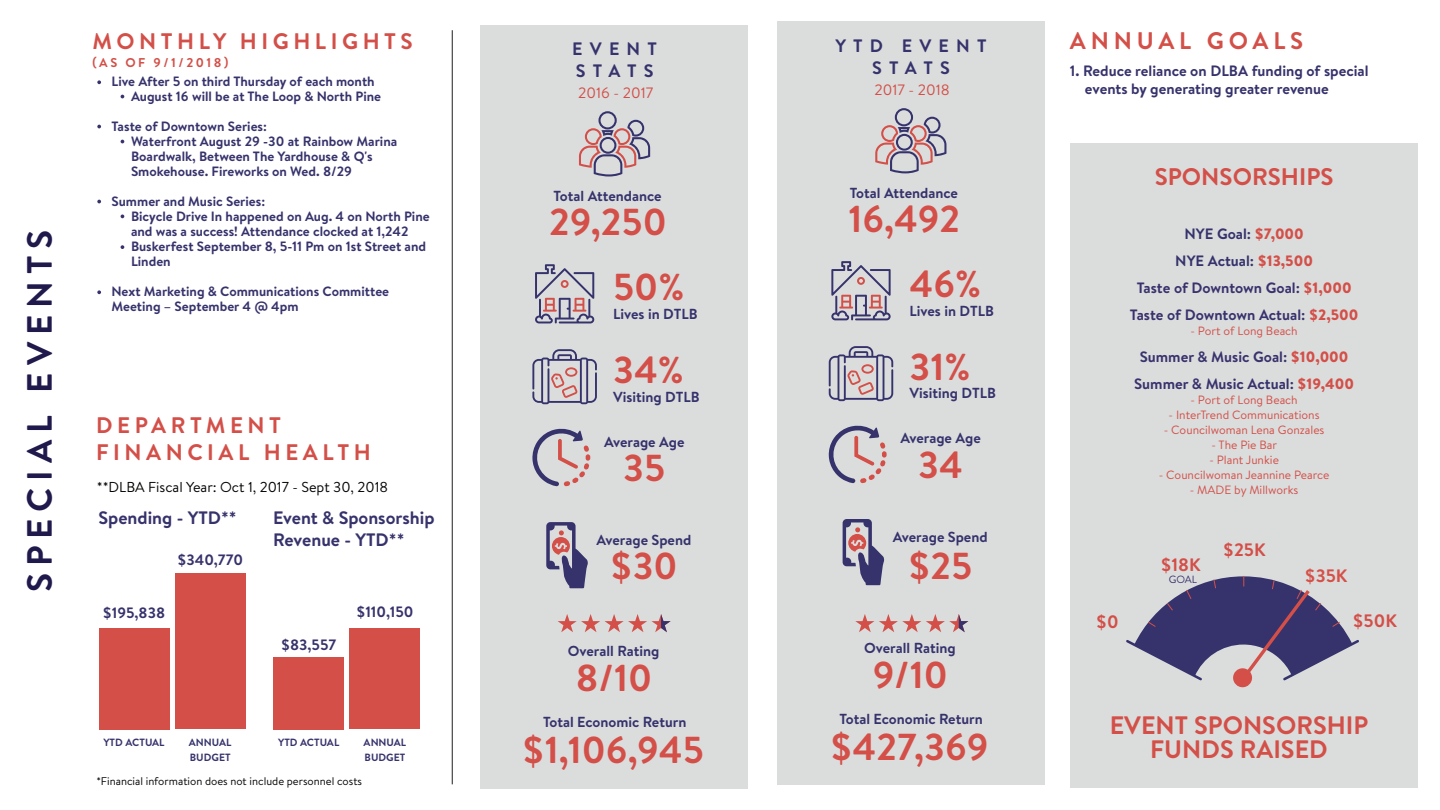
<style>
.page{position:relative;width:1440px;height:810px;background:#fff}
.page>*{position:absolute;margin:0;border:0;box-sizing:border-box;transform-origin:0 0}
.t1{font:700 37.5px "Brandon Text";color:#d34f48}
.t2{font:700 35.03px "Brandon Text";letter-spacing:.2em;color:#201a4c}
.t3{font:700 25.2px/24.3px "Brandon Text";color:#d34f47;text-align:center}
.t4{font:700 24px "Brandon Text";color:#d34f48}
.t5{font:700 24px "Brandon Text";letter-spacing:.2em;color:#d34f48}
.t6{font:700 22.5px/27px "Brandon Text";letter-spacing:.2em;color:#d34f48}
.t7{font:700 18px/21.6px "Brandon Text";color:#36326c}
.t8{font:700 18px/21.6px "Brandon Text";letter-spacing:.4em;color:#36326c}
.t9{font:700 18px "Brandon Text";color:#d34f48}
.t10{font:700 18px "Brandon Text";color:#d55048}
.t11{font:700 15px/27px "Brandon Text";color:#38326d;text-align:center}
.t12{font:700 15px/18px "Brandon Text";color:#36326c}
.t13{font:15px "Brandon Text";color:#d34f48}
.t14{font:700 14.55px "Brandon Text";color:#36326c}
.t15{font:14.4px "Brandon Text";color:#040503}
.t16{font:700 13.5px/15px "Brandon Text";color:#36326c}
.t17{font:700 12.75px "Brandon Text";letter-spacing:.2em;color:#d34f48}
.t18{font:12px "Brandon Text";color:#d34f48}
.t19{font:11.18px "Brandon Text";color:#040503}
.t20{font:700 10.5px/15px "Brandon Text";color:#36326c}
.t21{font:10.5px "Brandon Text";color:#38326d}
.s1{color:#36326c}
.s2{font-weight:900;color:#d34f48}
</style>
<div class="page">
<div style="left:480px;top:25px;width:268px;height:763px;background:#dbdddd"></div>
<div style="left:777px;top:22px;width:267px;height:763px;background:#dbdddd"></div>
<hr style="left:452px;top:30px;width:1px;height:754px;background:#1f1c1d">
<div style="left:1070px;top:143px;width:348px;height:645px;background:#dbdddd"></div>
<svg style="left:579px;top:111px;width:71px;height:66px"></svg>
<svg style="left:558px;top:614px;width:113px;height:18px"></svg>
<svg style="left:546px;top:522px;width:42px;height:66px"></svg>
<svg style="left:532px;top:428px;width:58px;height:58px"></svg>
<svg style="left:535px;top:264px;width:59px;height:59px"></svg>
<svg style="left:532px;top:349px;width:65px;height:55px"></svg>
<svg style="left:875px;top:108px;width:71px;height:65px"></svg>
<svg style="left:843px;top:519px;width:41px;height:66px"></svg>
<svg style="left:829px;top:425px;width:58px;height:58px"></svg>
<svg style="left:831px;top:261px;width:60px;height:59px"></svg>
<svg style="left:829px;top:346px;width:64px;height:55px"></svg>
<svg style="left:855px;top:614px;width:113px;height:18px"></svg>
<div style="left:1233px;top:668px;width:19px;height:19px;background:#d34f47;border-radius:50%"></div>
<svg style="left:1126px;top:576px;width:233px;height:104px"></svg>
<div style="left:99px;top:628px;width:70px;height:101px;background:#d34f48"></div>
<div style="left:175px;top:573px;width:71px;height:156px;background:#d34f48"></div>
<div style="left:273px;top:657px;width:71px;height:72px;background:#d34f48"></div>
<div style="left:350px;top:628px;width:70px;height:101px;background:#d34f48"></div>
<svg style="left:97px;top:80px;width:4px;height:4px"></svg>
<svg style="left:97px;top:125px;width:4px;height:3px"></svg>
<svg style="left:97px;top:290px;width:4px;height:4px"></svg>
<svg style="left:97px;top:200px;width:4px;height:3px"></svg>
<svg style="left:121px;top:245px;width:3px;height:4px"></svg>
<h2 class="t2" style="left:15px;top:592px;width:364px;rotate:-90deg">SPECIAL EVENTS</h2>
<h3 class="t6" style="left:93px;top:27px;width:322px">MONTHLY HIGHLIGHTS</h3>
<p class="t17" style="left:93px;top:53px;width:137px">(AS OF 9/1/2018)</p>
<p class="t16" style="left:131px;top:74px;width:252px;text-indent:-19px">Live After 5 on third Thursday of each month<br>August 16 will be at The Loop &amp; North Pine</p>
<p class="t16" style="left:131px;top:119px;width:268px;text-indent:-19px">Taste of Downtown Series:<br>Waterfront August 29 -30 at Rainbow Marina Boardwalk, Between The Yardhouse &amp; Q's Smokehouse. Fireworks on Wed. 8/29</p>
<p class="t16" style="left:131px;top:194px;width:300px;text-indent:-19px">Summer and Music Series:<br>Bicycle Drive In happened on Aug. 4 on North Pine and was a success! Attendance clocked at 1,242<br>Buskerfest September 8, 5-11 Pm on 1st Street and Linden</p>
<p class="t16" style="left:112px;top:284px;width:279px">Next Marketing &amp; Communications Committee<br>Meeting – September 4 @ 4pm</p>
<h3 class="t6" style="left:96px;top:411px;width:276px">DEPARTMENT<br>FINANCIAL HEALTH</h3>
<p class="t15" style="left:97px;top:477px;width:293px">**DLBA Fiscal Year: Oct 1, 2017 - Sept 30, 2018</p>
<h3 class="t7" style="left:99px;top:507px;width:140px">Spending - YTD**</h3>
<p class="t12" style="left:177px;top:550px;width:67px">$340,770</p>
<p class="t12" style="left:103px;top:604px;width:64px">$195,838</p>
<h3 class="t7" style="left:273px;top:507px;width:163px">Event &amp; Sponsorship<br>Revenue - YTD**</h3>
<p class="t12" style="left:281px;top:635px;width:57px">$83,557</p>
<p class="t12" style="left:356px;top:603px;width:59px">$110,150</p>
<p class="t20" style="left:103px;top:735px;width:63px">YTD ACTUAL</p>
<p class="t20" style="left:189px;top:735px;width:44px">ANNUAL<br>BUDGET</p>
<p class="t20" style="left:278px;top:735px;width:63px">YTD ACTUAL</p>
<p class="t20" style="left:364px;top:735px;width:44px">ANNUAL<br>BUDGET</p>
<p class="t19" style="left:96px;top:774px;width:267px">*Financial information does not include personnel costs</p>
<h3 class="t8" style="left:572px;top:38px;width:86px">EVENT<br>STATS</h3>
<p class="t13" style="left:578px;top:83px;width:77px">2016 - 2017</p>
<p class="t14" style="left:553px;top:186px;width:110px">Total Attendance</p>
<h1 class="t1" style="left:549px;top:196px;width:119px">29,250</h1>
<h1 class="t1" style="left:613px;top:261px;width:73px">50%</h1>
<p class="t14" style="left:613px;top:303px;width:86px">Lives in DTLB</p>
<h1 class="t1" style="left:613px;top:344px;width:72px">34%</h1>
<p class="t14" style="left:613px;top:386px;width:88px">Visiting DTLB</p>
<p class="t14" style="left:604px;top:431px;width:82px">Average Age</p>
<h1 class="t1" style="left:623px;top:442px;width:44px">35</h1>
<p class="t14" style="left:597px;top:529px;width:96px">Average Spend</p>
<h1 class="t1" style="left:610px;top:540px;width:69px">$30</h1>
<p class="t14" style="left:568px;top:641px;width:93px">Overall Rating</p>
<h1 class="t1" style="left:576px;top:651px;width:78px">8/10</h1>
<p class="t14" style="left:543px;top:712px;width:145px">Total Economic Return</p>
<h1 class="t1" style="left:522px;top:724px;width:183px">$1,106,945</h1>
<h3 class="t8" style="left:835px;top:35px;width:153px;text-align:center">YTD EVENT<br>STATS</h3>
<p class="t13" style="left:874px;top:80px;width:77px">2017 - 2018</p>
<p class="t14" style="left:850px;top:183px;width:110px">Total Attendance</p>
<h1 class="t1" style="left:848px;top:193px;width:113px">16,492</h1>
<h1 class="t1" style="left:909px;top:258px;width:73px">46%</h1>
<p class="t14" style="left:909px;top:300px;width:86px">Lives in DTLB</p>
<h1 class="t1" style="left:909px;top:341px;width:62px">31%</h1>
<p class="t14" style="left:909px;top:383px;width:88px">Visiting DTLB</p>
<p class="t14" style="left:900px;top:428px;width:82px">Average Age</p>
<h1 class="t1" style="left:918px;top:439px;width:46px">34</h1>
<p class="t14" style="left:893px;top:526px;width:96px">Average Spend</p>
<h1 class="t1" style="left:908px;top:540px;width:66px">$25</h1>
<p class="t14" style="left:864px;top:638px;width:93px">Overall Rating</p>
<h1 class="t1" style="left:873px;top:648px;width:76px">9/10</h1>
<p class="t14" style="left:839px;top:709px;width:145px">Total Economic Return</p>
<h1 class="t1" style="left:830px;top:721px;width:160px">$427,369</h1>
<h3 class="t5" style="left:1070px;top:24px;width:235px">ANNUAL GOALS</h3>
<p class="t12" style="left:1085px;top:62px;width:285px;text-indent:-15px">1. Reduce reliance on DLBA funding of special events by generating greater revenue</p>
<h3 class="t4" style="left:1155px;top:160px;width:180px">SPONSORSHIPS</h3>
<p class="t11" style="left:1130px;top:220px;width:230px"><span class="s1">NYE Goal:</span> <span class="s2">$7,000<br></span><span class="s1">NYE Actual:</span> <span class="s2">$13,500<br></span>Taste of Downtown Goal: <span class="s2">$1,000<br></span>Taste of Downtown Actual: <span class="s2">$2,500</span></p>
<p class="t18" style="left:1190px;top:323px;width:109px">- Port of Long Beach</p>
<p class="t11" style="left:1134px;top:343px;width:221px">Summer &amp; Music Goal: <span class="s2">$10,000<br></span>Summer &amp; Music Actual: <span class="s2">$19,400</span></p>
<p class="t18" style="left:1190px;top:392px;width:109px">- Port of Long Beach</p>
<p class="t18" style="left:1169px;top:407px;width:152px">- InterTrend Communications</p>
<p class="t18" style="left:1164px;top:422px;width:162px">- Councilwoman Lena Gonzales</p>
<p class="t18" style="left:1211px;top:437px;width:67px">- The Pie Bar</p>
<p class="t18" style="left:1209px;top:452px;width:71px">- Plant Junkie</p>
<p class="t18" style="left:1159px;top:467px;width:172px">- Councilwoman Jeannine Pearce</p>
<p class="t18" style="left:1190px;top:482px;width:110px">- MADE by Millworks</p>
<h3 class="t9" style="left:1096px;top:609px;width:24px">$0</h3>
<h3 class="t9" style="left:1161px;top:552px;width:41px">$18K</h3>
<p class="t21" style="left:1169px;top:572px;width:30px">GOAL</p>
<h3 class="t9" style="left:1223px;top:537px;width:44px">$25K</h3>
<h3 class="t10" style="left:1305px;top:563px;width:44px">$35K</h3>
<h3 class="t9" style="left:1353px;top:608px;width:46px">$50K</h3>
<h3 class="t3" style="left:1110px;top:712px;width:260px">EVENT SPONSORSHIP<br>FUNDS RAISED</h3>
</div>
